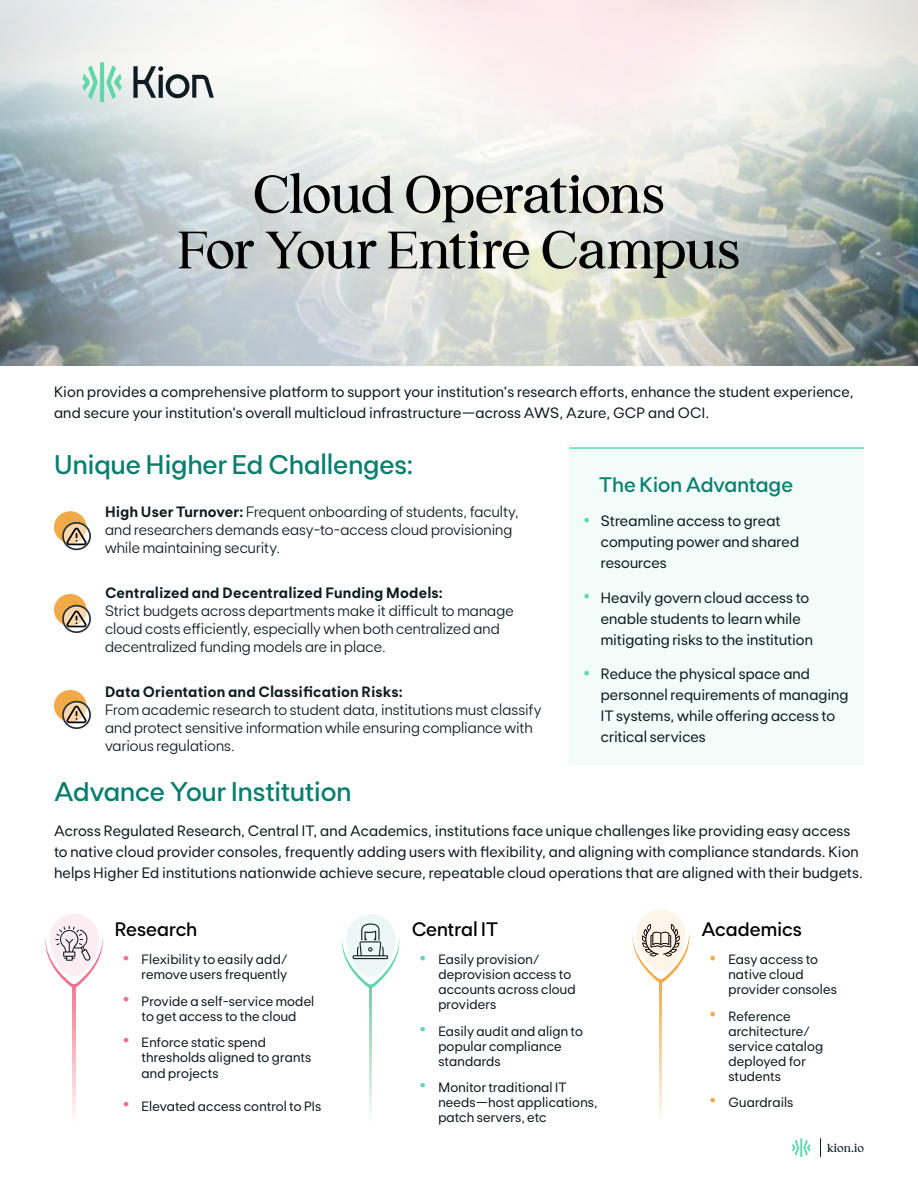
<style>
.page{position:relative;width:918px;height:1188px;background:#fff}
.page>*{position:absolute;margin:0;border:0;box-sizing:border-box;transform-origin:0 0}
.t1{font:54px/55.5px "FT Made";letter-spacing:-.03em;color:#000;text-align:center}
.t2{font:500 27px "FT Polar";letter-spacing:-.005em;color:#087e6e}
.t3{font:500 21px "FT Polar";letter-spacing:-.005em;color:#087e6e}
.t4{font:500 19.5px "FT Polar";letter-spacing:-.005em;color:#000}
.t5{font:15px/21px "FT Polar";letter-spacing:.005em;color:#101c21}
.t6{font:15px/18px "FT Polar";letter-spacing:.005em;color:#101c21}
.t7{font:700 15px "FT Polar";color:#101c21}
.t8{font:13.5px/15px "FT Polar";letter-spacing:.005em;color:#101c21}
.t9{font:12px "FT Made";color:#101c21}
.s1{font-weight:700}
.s2{font-size:24px;color:#61d7ac}
.s3{font-size:24px;color:#f2708f}
.s4{font-size:24px;color:#f2aa48}
</style>
<div class="page">
<img style="left:0;top:0;width:918px;height:366px">
<svg style="left:83px;top:62px;width:39px;height:40px"></svg>
<svg style="left:133px;top:66px;width:81px;height:32px"></svg>
<svg style="left:792px;top:1138px;width:18px;height:19px"></svg>
<svg style="left:820px;top:1138px;width:1px;height:19px"></svg>
<svg style="left:73px;top:988px;width:2px;height:127px"></svg>
<svg style="left:45px;top:914px;width:58px;height:74px"></svg>
<div style="left:569px;top:447px;width:295px;height:318px;background:#f2fcf8"></div>
<hr style="left:569px;top:447px;width:295px;height:2px;background:#61d7ac">
<div style="left:54px;top:511px;width:33px;height:32px;background:#f2aa48;border-radius:50%"></div>
<svg style="left:62px;top:522px;width:29px;height:28px"></svg>
<img style="left:67px;top:527px;width:20px;height:19px">
<div style="left:54px;top:594px;width:33px;height:32px;background:#f2aa48;border-radius:50%"></div>
<svg style="left:62px;top:605px;width:29px;height:28px"></svg>
<img style="left:67px;top:609px;width:20px;height:20px">
<div style="left:54px;top:690px;width:33px;height:32px;background:#f2aa48;border-radius:50%"></div>
<svg style="left:62px;top:701px;width:29px;height:28px"></svg>
<img style="left:67px;top:705px;width:20px;height:19px">
<svg style="left:659px;top:983px;width:2px;height:136px"></svg>
<svg style="left:632px;top:909px;width:57px;height:74px"></svg>
<svg style="left:370px;top:988px;width:2px;height:127px"></svg>
<svg style="left:342px;top:914px;width:57px;height:74px"></svg>
<h1 class="t1" style="left:178px;top:166px;width:564px">Cloud Operations<br>For Your Entire Campus</h1>
<p class="t5" style="left:54px;top:381px;width:801px">Kion provides a comprehensive platform to support your institution’s research efforts, enhance the student experience, and secure your institution’s overall multicloud infrastructure—across AWS, Azure, GCP and OCI.</p>
<h2 class="t2" style="left:54px;top:448px;width:361px">Unique Higher Ed Challenges:</h2>
<p class="t6" style="left:105px;top:503px;width:415px"><span class="s1">High User Turnover:</span> Frequent onboarding of students, faculty, and researchers demands easy-to-access cloud provisioning while maintaining security.</p>
<p class="t7" style="left:105px;top:583px;width:339px">Centralized and Decentralized Funding Models:</p>
<p class="t6" style="left:105px;top:602px;width:410px">Strict budgets across departments make it difficult to manage cloud costs efficiently, especially when both centralized and decentralized funding models are in place.</p>
<p class="t7" style="left:105px;top:682px;width:299px">Data Orientation and Classification Risks:</p>
<p class="t6" style="left:105px;top:701px;width:438px">From academic research to student data, institutions must classify and protect sensitive information while ensuring compliance with various regulations.</p>
<h2 class="t2" style="left:54px;top:775px;width:299px">Advance Your Institution</h2>
<p class="t5" style="left:54px;top:820px;width:811px">Across Regulated Research, Central IT, and Academics, institutions face unique challenges like providing easy access to native cloud provider consoles, frequently adding users with flexibility, and aligning with compliance standards. Kion helps Higher Ed institutions nationwide achieve secure, repeatable cloud operations that are aligned with their budgets.</p>
<h3 class="t3" style="left:599px;top:471px;width:195px">The Kion Advantage</h3>
<p class="t5" style="left:601px;top:510px;width:200px;text-indent:-18px"><span class="s2">•</span> Streamline access to great computing power and shared resources</p>
<p class="t5" style="left:601px;top:587px;width:214px;text-indent:-18px"><span class="s2">•</span> Heavily govern cloud access to enable students to learn while mitigating risks to the institution</p>
<p class="t5" style="left:601px;top:663px;width:249px;text-indent:-18px"><span class="s2">•</span> Reduce the physical space and personnel requirements of managing<br>IT systems, while offering access to critical services</p>
<h3 class="t4" style="left:115px;top:917px;width:84px">Research</h3>
<p class="t8" style="left:122px;top:952px;width:167px;text-align:right"><span class="s3">•</span> Flexibility to easily add/ remove users frequently</p>
<p class="t8" style="left:122px;top:993px;width:194px;text-align:center"><span class="s3">•</span> Provide a self-service model to get access to the cloud</p>
<p class="t8" style="left:142px;top:1034px;width:171px;text-indent:-20px"><span class="s3">•</span> Enforce static spend thresholds aligned to grants</p>
<p class="t8" style="left:142px;top:1066px;width:78px">and projects</p>
<p class="t8" style="left:122px;top:1098px;width:201px"><span class="s3">•</span> Elevated access control to PIs</p>
<h3 class="t4" style="left:411px;top:917px;width:88px">Central IT</h3>
<p class="t8" style="left:438px;top:952px;width:139px;text-indent:-20px"><span class="s2">•</span> Easily provision/ deprovision access to accounts across cloud providers</p>
<p class="t8" style="left:438px;top:1023px;width:146px;text-indent:-20px"><span class="s2">•</span> Easily audit and align to popular compliance standards</p>
<p class="t8" style="left:438px;top:1079px;width:161px;text-indent:-20px"><span class="s2">•</span> Monitor traditional IT needs—host applications, patch servers, etc</p>
<h3 class="t4" style="left:701px;top:917px;width:102px">Academics</h3>
<p class="t8" style="left:728px;top:952px;width:110px;text-indent:-20px"><span class="s4">•</span> Easy access to native cloud provider consoles</p>
<p class="t8" style="left:728px;top:1008px;width:96px;text-indent:-20px"><span class="s4">•</span> Reference architecture/ service catalog deployed for students</p>
<p class="t8" style="left:709px;top:1094px;width:86px"><span class="s4">•</span> Guardrails</p>
<p class="t9" style="left:827px;top:1140px;width:38px">kion.io</p>
</div>
